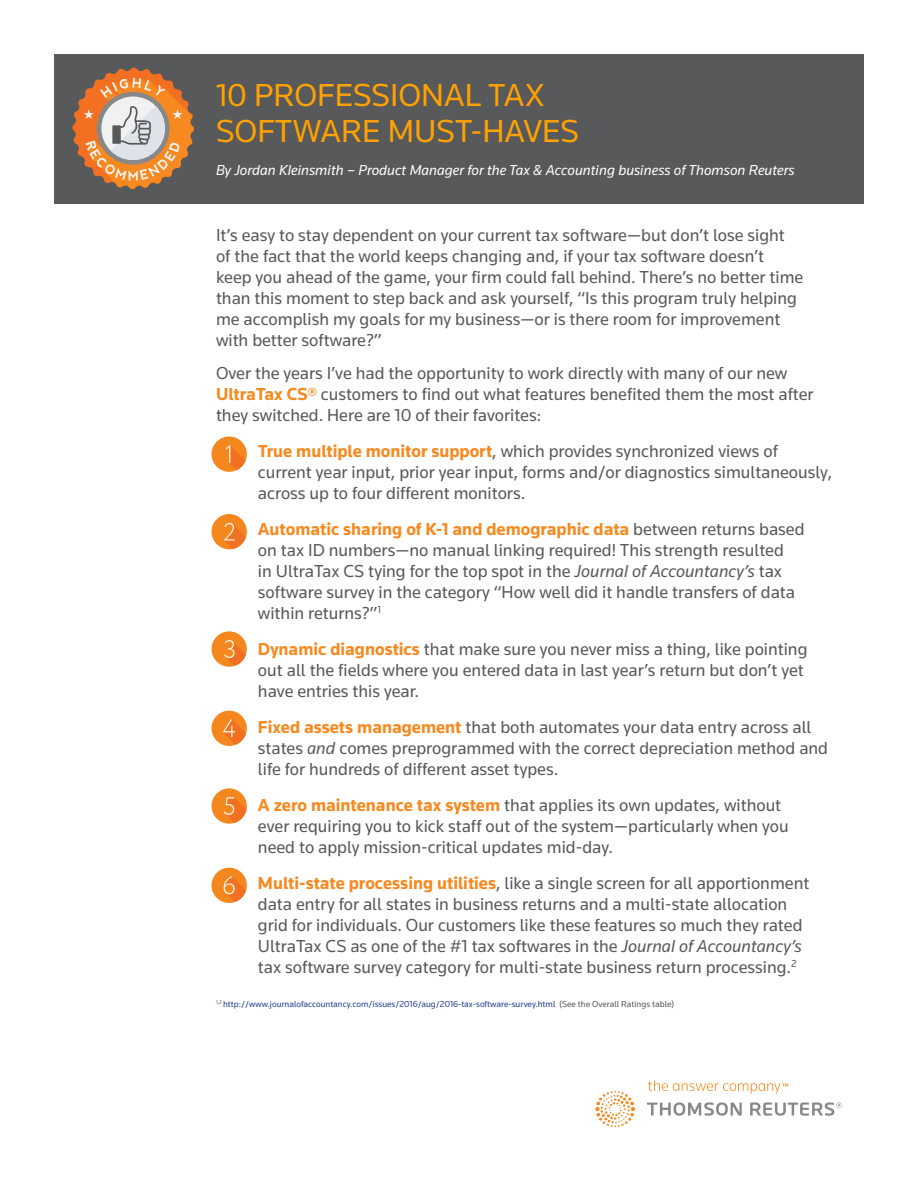
<style>
.page{position:relative;width:918px;height:1188px;background:#fff}
.page>*{position:absolute;margin:0;border:0;box-sizing:border-box;transform-origin:0 0}
.t1{font:33px/36px "Knowledge";color:#ffa200}
.t2{font:18px/21px "Knowledge";color:#58595b}
.t3{font:italic 15px "Knowledge";color:#fff}
.t4{font:9px "Knowledge";color:#25408f}
.s1{font-weight:700;color:#f6891f}
.s2{font-style:italic}
.s3{color:#58595b}
</style>
<div class="page">
<div style="left:54px;top:54px;width:810px;height:149px;background:#58595b"></div>
<svg style="left:72px;top:67px;width:122px;height:122px"></svg>
<div style="left:112px;top:125px;width:9px;height:19px;background:#58595b"></div>
<div style="left:212px;top:711px;width:35px;height:35px;background:#f5871f;border-radius:50%"></div>
<svg style="left:223px;top:720px;width:23px;height:25px"></svg>
<div style="left:212px;top:788px;width:35px;height:36px;background:#f5871f;border-radius:50%"></div>
<svg style="left:224px;top:797px;width:22px;height:26px"></svg>
<div style="left:212px;top:436px;width:35px;height:36px;background:#f5871f;border-radius:50%"></div>
<svg style="left:226px;top:445px;width:20px;height:25px"></svg>
<div style="left:211px;top:868px;width:36px;height:35px;background:#f5871f;border-radius:50%"></div>
<svg style="left:224px;top:876px;width:22px;height:26px"></svg>
<div style="left:212px;top:514px;width:35px;height:35px;background:#f5871f;border-radius:50%"></div>
<svg style="left:224px;top:523px;width:22px;height:26px"></svg>
<div style="left:211px;top:631px;width:36px;height:36px;background:#f5871f;border-radius:50%"></div>
<svg style="left:224px;top:640px;width:22px;height:26px"></svg>
<svg style="left:595px;top:1080px;width:247px;height:47px"></svg>
<h1 class="t1" style="left:216px;top:77px;width:365px">10 PROFESSIONAL TAX<br>SOFTWARE MUST-HAVES</h1>
<p class="t3" style="left:216px;top:161px;width:580px">By Jordan Kleinsmith – Product Manager for the Tax &amp; Accounting business of Thomson Reuters</p>
<p class="t2" style="left:216px;top:224px;width:589px">It’s easy to stay dependent on your current tax software—but don’t lose sight of the fact that the world keeps changing and, if your tax software doesn’t keep you ahead of the game, your firm could fall behind. There’s no better time than this moment to step back and ask yourself, “Is this program truly helping me accomplish my goals for my business—or is there room for improvement with better software?”</p>
<p class="t2" style="left:216px;top:362px;width:599px">Over the years I’ve had the opportunity to work directly with many of our new<br><span class="s1">UltraTax CS®</span> customers to find out what features benefited them the most after they switched. Here are 10 of their favorites:</p>
<p class="t2" style="left:258px;top:440px;width:576px"><span class="s1">True multiple monitor support</span>, which provides synchronized views of current year input, prior year input, forms and/or diagnostics simultaneously, across up to four different monitors.</p>
<p class="t2" style="left:258px;top:518px;width:548px"><span class="s1">Automatic sharing of K-1 and demographic data</span> between returns based on tax ID numbers—no manual linking required! This strength resulted<br>in UltraTax CS tying for the top spot in the <span class="s2">Journal of Accountancy’s</span> tax software survey in the category “How well did it handle transfers of data within returns?”<sup>1</sup></p>
<p class="t2" style="left:258px;top:638px;width:551px"><span class="s1">Dynamic diagnostics</span> that make sure you never miss a thing, like pointing out all the fields where you entered data in last year’s return but don’t yet have entries this year.</p>
<p class="t2" style="left:258px;top:716px;width:572px"><span class="s1">Fixed assets management</span> that both automates your data entry across all states <span class="s2">and</span> comes preprogrammed with the correct depreciation method and life for hundreds of different asset types.</p>
<p class="t2" style="left:258px;top:794px;width:532px"><span class="s1">A zero maintenance tax system</span> that applies its own updates, without ever requiring you to kick staff out of the system—particularly when you need to apply mission-critical updates mid-day.</p>
<p class="t2" style="left:258px;top:872px;width:553px"><span class="s1">Multi-state processing utilities</span>, like a single screen for all apportionment data entry for all states in business returns and a multi-state allocation grid for individuals. Our customers like these features so much they rated UltraTax CS as one of the #1 tax softwares in the <span class="s2">Journal of Accountancy’s </span>tax software survey category for multi-state business return processing.<sup>2</sup></p>
<p class="t4" style="left:216px;top:999px;width:460px"><sup>1,2</sup> http://www.journalofaccountancy.com/issues/2016/aug/2016-tax-software-survey.html <span class="s3">(See the Overall Ratings table)</span></p>
</div>
